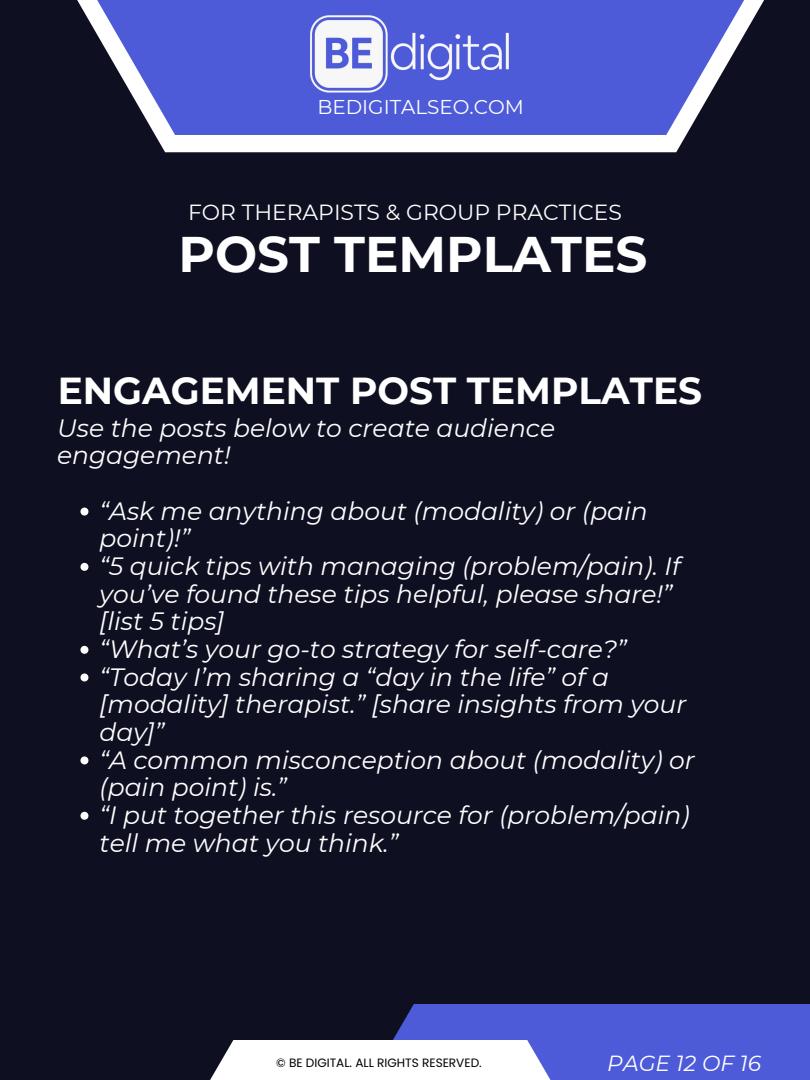
<style>
.page{position:relative;width:810px;height:1080px;background:#0e1022}
.page>*{position:absolute;margin:0;border:0;box-sizing:border-box;transform-origin:0 0}
.t1{font:700 49.94px "Montserrat";color:#fff}
.t2{font:700 37.5px "Montserrat";color:#fff}
.t3{font:italic 25px/27.6px "Montserrat";color:#fff}
.t4{font:21.88px "Montserrat";color:#fff}
.t5{font:italic 21.88px "Montserrat";color:#fff}
.t6{font:19.94px "Montserrat";color:#fff}
.t7{font:12.06px "Poppins";color:#000}
</style>
<div class="page">
<div style="left:155px;top:135px;width:531px;height:17px;background:#fff"></div>
<svg style="left:77px;top:0;width:687px;height:135px;fill:#4e5bd8"></svg>
<div style="left:357px;top:1004px;width:453px;height:76px;background:#4e5bd8"></div>
<svg style="left:210px;top:1040px;width:341px;height:40px;background:#f0f0f5"></svg>
<img style="left:285px;top:0;width:256px;height:107px">
<svg style="left:80px;top:508px;width:8px;height:8px"></svg>
<svg style="left:80px;top:563px;width:8px;height:8px"></svg>
<svg style="left:80px;top:646px;width:8px;height:8px"></svg>
<svg style="left:80px;top:674px;width:8px;height:7px"></svg>
<svg style="left:80px;top:756px;width:8px;height:8px"></svg>
<svg style="left:80px;top:812px;width:8px;height:8px"></svg>
<h1 class="t6" style="left:317px;top:95px;width:208px">BEDIGITALSEO.COM</h1>
<h4 class="t4" style="left:188px;top:198px;width:435px">FOR THERAPISTS &amp; GROUP PRACTICES</h4>
<p class="t1" style="left:179px;top:224px;width:470px">POST TEMPLATES</p>
<p class="t2" style="left:58px;top:367px;width:646px">ENGAGEMENT POST TEMPLATES</p>
<h2 class="t3" style="left:57px;top:414px;width:500px">Use the posts below to create audience engagement!</h2>
<h3 class="t3" style="left:100px;top:497px;width:550px">“Ask me anything about (modality) or (pain point)!”</h3>
<p class="t3" style="left:100px;top:552px;width:583px">“5 quick tips with managing (problem/pain). If you’ve found these tips helpful, please share!” [list 5 tips]</p>
<p class="t3" style="left:100px;top:635px;width:529px">“What’s your go-to strategy for self-care?”</p>
<p class="t3" style="left:100px;top:663px;width:588px">“Today I’m sharing a “day in the life” of a [modality] therapist.” [share insights from your day]”</p>
<p class="t3" style="left:100px;top:746px;width:597px">“A common misconception about (modality) or (pain point) is.”</p>
<p class="t3" style="left:100px;top:801px;width:592px">“I put together this resource for (problem/pain) tell me what you think.”</p>
<p class="t7" style="left:276px;top:1054px;width:207px">© BE DIGITAL. ALL RIGHTS RESERVED.</p>
<h4 class="t5" style="left:607px;top:1050px;width:155px">PAGE 12 OF 16</h4>
</div>
